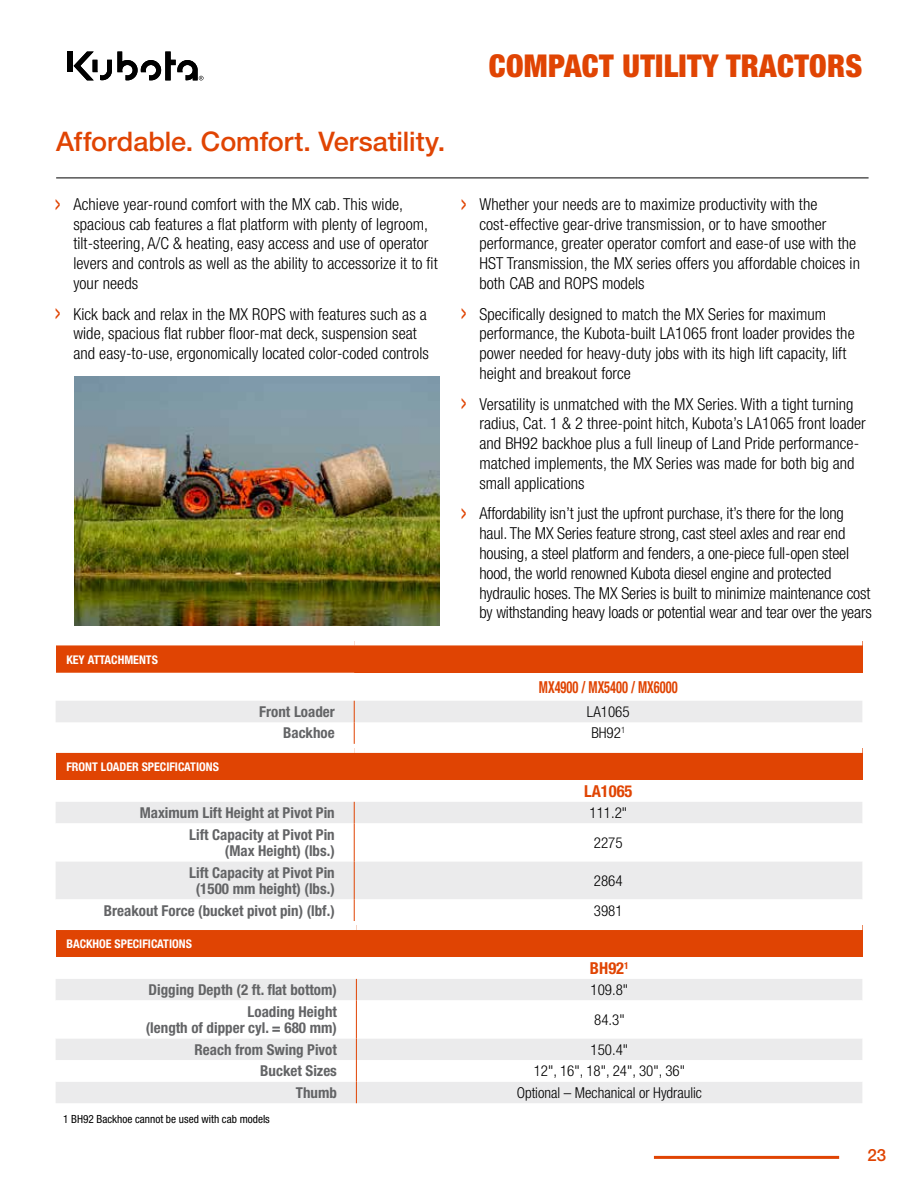
<style>
.page{position:relative;width:918px;height:1188px;background:#fff}
.page>*{position:absolute;margin:0;border:0;box-sizing:border-box;transform-origin:0 0}
.t1{font:900 condensed 31.5px "Helvetica Neue LT Std";letter-spacing:.01em;color:#e04403}
.t2{font:500 27px "Helvetica Neue LT Std";letter-spacing:-.005em;color:#e04403}
.t3{font:500 16.8px "Helvetica Neue LT Std";color:#e04403}
.t4{font:300 condensed 16.5px/19.8px "Helvetica Neue LT Std";letter-spacing:.005em;color:#000}
.t5{font:700 condensed 16.5px "Helvetica Neue LT Std";color:#e04403;scale:.75 1}
.t6{font:700 condensed 16.5px "Helvetica Neue LT Std";color:#e04403}
.t7{font:700 condensed 15px/16.5px "Helvetica Neue LT Std";color:#636466;text-align:right}
.t8{font:300 condensed 15px "Helvetica Neue LT Std";color:#000}
.t9{font:700 condensed 12px "Helvetica Neue LT Std";color:#fff}
.t10{font:condensed 11.25px "Helvetica Neue LT Std";color:#000}
.s1{font-size:33px;color:#e04403}
</style>
<div class="page">
<img style="left:75px;top:377px;width:365px;height:248px">
<div style="left:56px;top:641px;width:806px;height:32px;background:#e04403"></div>
<div style="left:56px;top:636px;width:298px;height:9px;background:#fff"></div>
<div style="left:354px;top:636px;width:508px;height:9px;background:#fff"></div>
<svg style="left:56px;top:701px;width:806px;height:43px"></svg>
<div style="left:56px;top:748px;width:806px;height:32px;background:#e04403"></div>
<div style="left:56px;top:802px;width:806px;height:21px;background:#ebebec"></div>
<svg style="left:56px;top:823px;width:806px;height:98px"></svg>
<svg style="left:354px;top:802px;width:1px;height:21px"></svg>
<hr style="left:354px;top:823px;width:1px;height:38px;background:#e04403">
<hr style="left:354px;top:861px;width:1px;height:38px;background:#e04403">
<svg style="left:354px;top:899px;width:1px;height:22px"></svg>
<div style="left:56px;top:744px;width:298px;height:9px;background:#fff"></div>
<div style="left:354px;top:744px;width:508px;height:9px;background:#fff"></div>
<div style="left:56px;top:926px;width:806px;height:31px;background:#e04403"></div>
<div style="left:56px;top:979px;width:806px;height:124px;background:#ebebec"></div>
<svg style="left:56px;top:1000px;width:806px;height:82px"></svg>
<svg style="left:356px;top:979px;width:1px;height:21px"></svg>
<hr style="left:356px;top:1000px;width:1px;height:38px;background:#e04403">
<svg style="left:356px;top:1038px;width:1px;height:65px"></svg>
<div style="left:56px;top:921px;width:300px;height:9px;background:#fff"></div>
<div style="left:356px;top:921px;width:506px;height:9px;background:#fff"></div>
<hr style="left:56px;top:178px;width:813px;height:1px;background:#000">
<hr style="left:654px;top:1156px;width:185px;height:3px;background:#e04403">
<div style="left:67px;top:52px;width:5px;height:20px;background:#000"></div>
<svg style="left:74px;top:52px;width:130px;height:28px"></svg>
<h1 class="t1" style="left:489px;top:46px;width:375px">COMPACT UTILITY TRACTORS</h1>
<h2 class="t2" style="left:56px;top:125px;width:391px">Affordable. Comfort. Versatility.</h2>
<p class="t4" style="left:73px;top:194px;width:366px;text-indent:-19px"><span class="s1">›</span> Achieve year-round comfort with the MX cab. This wide, spacious cab features a flat platform with plenty of legroom, tilt-steering, A/C &amp; heating, easy access and use of operator levers and controls as well as the ability to accessorize it to fit your needs</p>
<p class="t4" style="left:73px;top:304px;width:357px;text-indent:-19px"><span class="s1">›</span> Kick back and relax in the MX ROPS with features such as a wide, spacious flat rubber floor-mat deck, suspension seat and easy-to-use, ergonomically located color-coded controls</p>
<p class="t9" style="left:66px;top:652px;width:93px">KEY ATTACHMENTS</p>
<p class="t4" style="left:479px;top:194px;width:382px;text-indent:-19px"><span class="s1">›</span> Whether your needs are to maximize productivity with the cost-effective gear-drive transmission, or to have smoother performance, greater operator comfort and ease-of use with the HST Transmission, the MX series offers you affordable choices in both CAB and ROPS models</p>
<p class="t4" style="left:479px;top:304px;width:377px;text-indent:-19px"><span class="s1">›</span> Specifically designed to match the MX Series for maximum performance, the Kubota-built LA1065 front loader provides the power needed for heavy-duty jobs with its high lift capacity, lift height and breakout force</p>
<p class="t4" style="left:479px;top:394px;width:388px;text-indent:-19px"><span class="s1">›</span> Versatility is unmatched with the MX Series. With a tight turning radius, Cat. 1 &amp; 2 three-point hitch, Kubota’s LA1065 front loader and BH92 backhoe plus a full lineup of Land Pride performance&shy;matched implements, the MX Series was made for both big and small applications</p>
<p class="t4" style="left:479px;top:504px;width:394px;text-indent:-19px"><span class="s1">›</span> Affordability isn’t just the upfront purchase, it’s there for the long haul. The MX Series feature strong, cast steel axles and rear end housing, a steel platform and fenders, a one-piece full-open steel hood, the world renowned Kubota diesel engine and protected hydraulic hoses. The MX Series is built to minimize maintenance cost by withstanding heavy loads or potential wear and tear over the years</p>
<p class="t5" style="left:539px;top:677px;width:187px">MX4900 / MX5400 / MX6000</p>
<p class="t9" style="left:66px;top:759px;width:154px">FRONT LOADER SPECIFICATIONS</p>
<p class="t7" style="left:259px;top:703px;width:77px">Front Loader</p>
<p class="t8" style="left:587px;top:703px;width:44px">LA1065</p>
<p class="t7" style="left:283px;top:725px;width:53px">Backhoe</p>
<p class="t8" style="left:591px;top:725px;width:35px">BH92<sup>1</sup></p>
<p class="t6" style="left:584px;top:781px;width:50px">LA1065</p>
<p class="t7" style="left:140px;top:804px;width:197px">Maximum Lift Height at Pivot Pin</p>
<p class="t8" style="left:589px;top:804px;width:39px">111.2"</p>
<p class="t7" style="left:189px;top:826px;width:147px">Lift Capacity at Pivot Pin (Max Height) (lbs.)</p>
<p class="t8" style="left:594px;top:834px;width:30px">2275</p>
<p class="t7" style="left:189px;top:864px;width:147px;text-align:center">Lift Capacity at Pivot Pin (1500 mm height) (lbs.)</p>
<p class="t8" style="left:594px;top:872px;width:30px">2864</p>
<p class="t7" style="left:104px;top:902px;width:232px">Breakout Force (bucket pivot pin) (lbf.)</p>
<p class="t8" style="left:594px;top:902px;width:30px">3981</p>
<p class="t9" style="left:66px;top:937px;width:127px">BACKHOE SPECIFICATIONS</p>
<p class="t6" style="left:590px;top:958px;width:40px">BH92<sup>1</sup></p>
<p class="t7" style="left:149px;top:981px;width:190px">Digging Depth (2 ft. flat bottom)</p>
<p class="t8" style="left:591px;top:981px;width:39px">109.8"</p>
<p class="t7" style="left:146px;top:1003px;width:193px">Loading Height<br>(length of dipper cyl. = 680 mm)</p>
<p class="t8" style="left:594px;top:1011px;width:32px">84.3"</p>
<p class="t7" style="left:195px;top:1041px;width:144px">Reach from Swing Pivot</p>
<p class="t8" style="left:591px;top:1041px;width:39px">150.4"</p>
<p class="t7" style="left:260px;top:1062px;width:78px">Bucket Sizes</p>
<p class="t8" style="left:534px;top:1062px;width:153px">12", 16", 18", 24", 30", 36"</p>
<p class="t7" style="left:296px;top:1084px;width:43px">Thumb</p>
<p class="t8" style="left:517px;top:1084px;width:187px">Optional – Mechanical or Hydraulic</p>
<p class="t10" style="left:63px;top:1112px;width:208px">1 BH92 Backhoe cannot be used with cab models</p>
<p class="t3" style="left:868px;top:1145px;width:20px">23</p>
</div>
